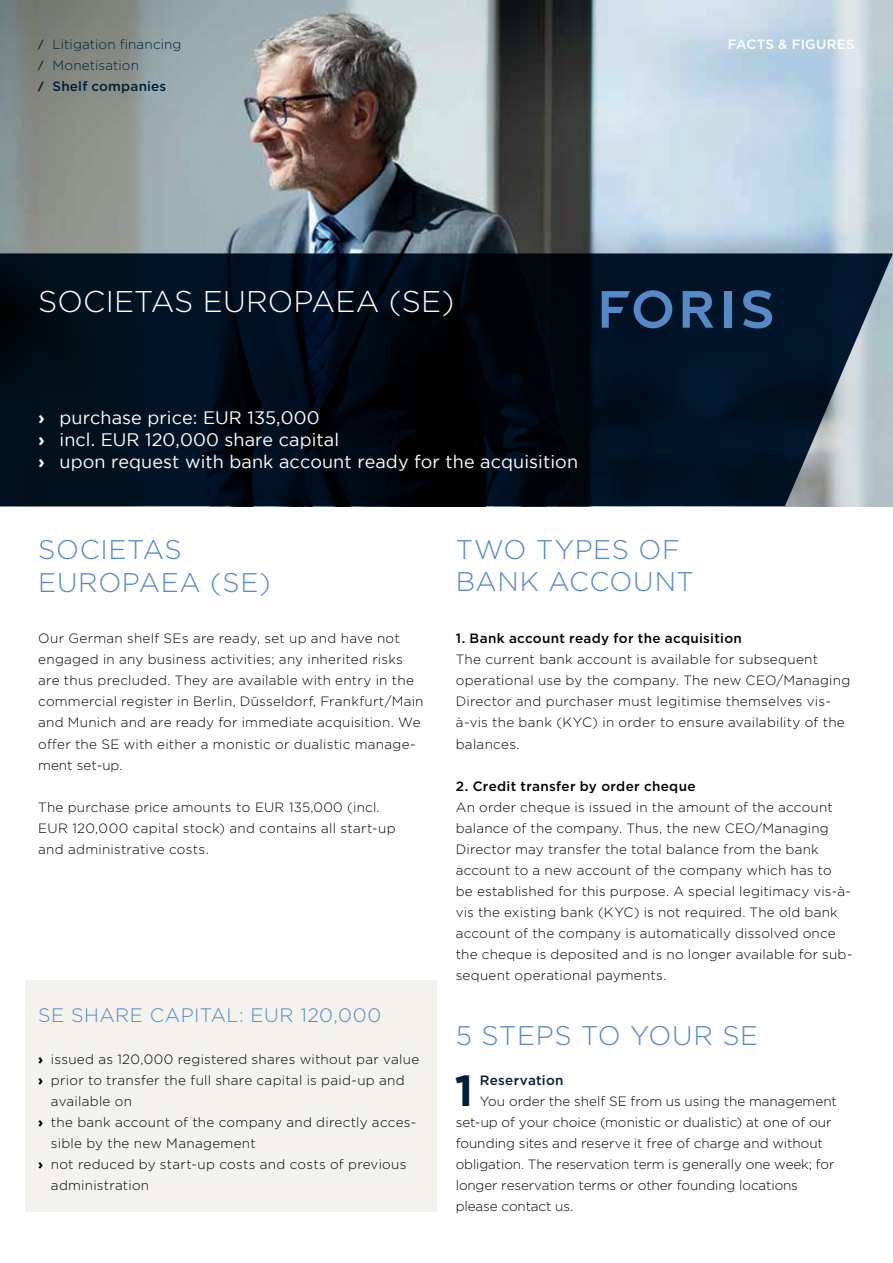
<style>
.page{position:relative;width:893px;height:1263px;background:#fff}
.page>*{position:absolute;margin:0;border:0;box-sizing:border-box;transform-origin:0 0}
.t1{font:700 43.5px "Gotham";color:#001e37}
.t2{font:300 30px "Gotham";letter-spacing:.005em;color:#fff}
.t3{font:300 27px/32.4px "Gotham";letter-spacing:.025em;color:#5589c7}
.t4{font:300 19.5px "Gotham";letter-spacing:.025em;color:#5589c7}
.t5{font:18px/22px "Gotham";letter-spacing:.005em;color:#fff}
.t6{font:18px "Gotham";color:#fffefe}
.t7{font:300 13.5px/21px "Gotham";letter-spacing:.015em;color:#000001}
.t8{font:300 13.5px/21px "Gotham";letter-spacing:-.01em;color:#000001}
.t9{font:500 13.5px "Gotham";letter-spacing:.025em;color:#000001}
.t10{font:300 13.5px/21px "Gotham";letter-spacing:.005em;color:#001f37}
.t11{font:500 13.5px "Gotham";letter-spacing:.02em;color:#fff}
.t12{font:500 13.5px "Gotham";letter-spacing:.02em;color:#001e37}
.t13{font:900 10.05px/21px "Gotham";color:#001e37;text-align:justify;scale:1.07 1}
.s1{font-weight:500;font-size:10.5px}
.s2{font-weight:900;font-size:10.5px}
.s3{font-weight:500}
.s4{font-style:inherit}
.s5{font-weight:700}
.s6{font-weight:900}
</style>
<div class="page">
<div style="left:25px;top:980px;width:412px;height:231px;background:#f3f2ec"></div>
<img style="left:0;top:0;width:893px;height:253px">
<svg style="left:0;top:253px;width:893px;height:253px;background:#0b1925"></svg>
<svg style="left:683px;top:291px;width:31px;height:37px"></svg>
<svg style="left:743px;top:290px;width:29px;height:38px"></svg>
<div style="left:724px;top:291px;width:7px;height:37px;background:#5589c7"></div>
<svg style="left:602px;top:290px;width:70px;height:38px;background:#244469"></svg>
<p class="t10" style="left:38px;top:33px;width:145px"><span class="s1">/</span> Litigation financing <span class="s1">/</span> Monetisation<br><span class="s2">/</span> <span class="s3">Shelf companies</span></p>
<p class="t9" style="left:38px;top:35px;width:128px">FACTS &amp; FIGURES</p>
<p class="t7" style="left:38px;top:54px;width:25px">xxx</p>
<p class="t13" style="left:38px;top:34px;width:7px">/ / /</p>
<h2 class="t2" style="left:38px;top:282px;width:417px">SOCIETAS EUROPAEA (SE)</h2>
<h3 class="t6" style="left:245px;top:409px;width:73px">13<span class="s4">5</span>,000</h3>
<h3 class="t6" style="left:231px;top:430px;width:106px">hare capital</h3>
<h3 class="t6" style="left:250px;top:453px;width:324px">nk account ready for the acquisition</h3>
<h3 class="t5" style="left:38px;top:406px;width:541px"><span class="s5">›</span> purchase price: EUR 135,000<br><span class="s5">›</span> incl. EUR 120,000 share capital<br><span class="s5">›</span> upon request with bank account ready for the acquisition</h3>
<p class="t11" style="left:728px;top:35px;width:128px">FACTS &amp; FIGURES</p>
<h3 class="t3" style="left:38px;top:535px;width:234px">SOCIETAS<br>EUROPAEA (SE)</h3>
<p class="t7" style="left:38px;top:629px;width:387px">Our German shelf SEs are ready, set up and have not engaged in any business activities; any inherited risks are thus precluded. They are available with entry in the commercial register in Berlin, Düsseldorf, Frankfurt/Main and Munich and are ready for immediate acquisition. We offer the SE with either a monistic or dualistic manage&shy;ment set-up.</p>
<p class="t7" style="left:38px;top:797px;width:359px">The purchase price amounts to EUR 135,000 (incl.<br>EUR 120,000 capital stock) and contains all start-up and administrative costs.</p>
<h3 class="t4" style="left:38px;top:1006px;width:345px">SE SHARE CAPITAL: EUR 120,000</h3>
<p class="t7" style="left:38px;top:1049px;width:383px"><span class="s6">›</span> issued as 120,000 registered shares without par value</p>
<p class="t7" style="left:38px;top:1070px;width:368px"><span class="s6">›</span> prior to transfer the full share capital is paid-up and</p>
<p class="t7" style="left:51px;top:1091px;width:83px">available on</p>
<p class="t7" style="left:38px;top:1112px;width:380px"><span class="s6">›</span> the bank account of the company and directly acces-</p>
<p class="t7" style="left:51px;top:1134px;width:206px">sible by the new Management</p>
<p class="t7" style="left:38px;top:1155px;width:370px"><span class="s6">›</span> not reduced by start-up costs and costs of previous</p>
<p class="t7" style="left:51px;top:1176px;width:100px">administration</p>
<h3 class="t3" style="left:456px;top:534px;width:240px">TWO TYPES OF<br>BANK ACCOUNT</h3>
<p class="t9" style="left:456px;top:632px;width:288px">1. Bank account ready for the acquisition</p>
<p class="t7" style="left:456px;top:650px;width:396px">The current bank account is available for subsequent operational use by the company. The new CEO/Managing Director and purchaser must legitimise themselves vis&shy;à-vis the bank (KYC) in order to ensure availability of the balances.</p>
<p class="t9" style="left:456px;top:780px;width:241px">2. Credit transfer by order cheque</p>
<p class="t7" style="left:456px;top:797px;width:398px">An order cheque is issued in the amount of the account balance of the company. Thus, the new CEO/Managing Director may transfer the total balance from the bank account to a new account of the company which has to<br>be established for this purpose. A special legitimacy vis-à&shy;vis the existing bank (KYC) is not required. The old bank account of the company is automatically dissolved once the cheque is deposited and is no longer available for sub&shy;sequent operational payments.</p>
<h3 class="t3" style="left:456px;top:1020px;width:304px">5 STEPS TO YOUR SE</h3>
<h1 class="t1" style="left:455px;top:1071px;width:20px">1</h1>
<p class="t12" style="left:480px;top:1074px;width:85px">Reservation</p>
<p class="t8" style="left:456px;top:1091px;width:383px;text-indent:24px">You order the shelf SE from us using the management set-up of your choice (monistic or dualistic) at one of our founding sites and reserve it free of charge and without obligation. The reservation term is generally one week; for longer reservation terms or other founding locations please contact us.</p>
</div>
